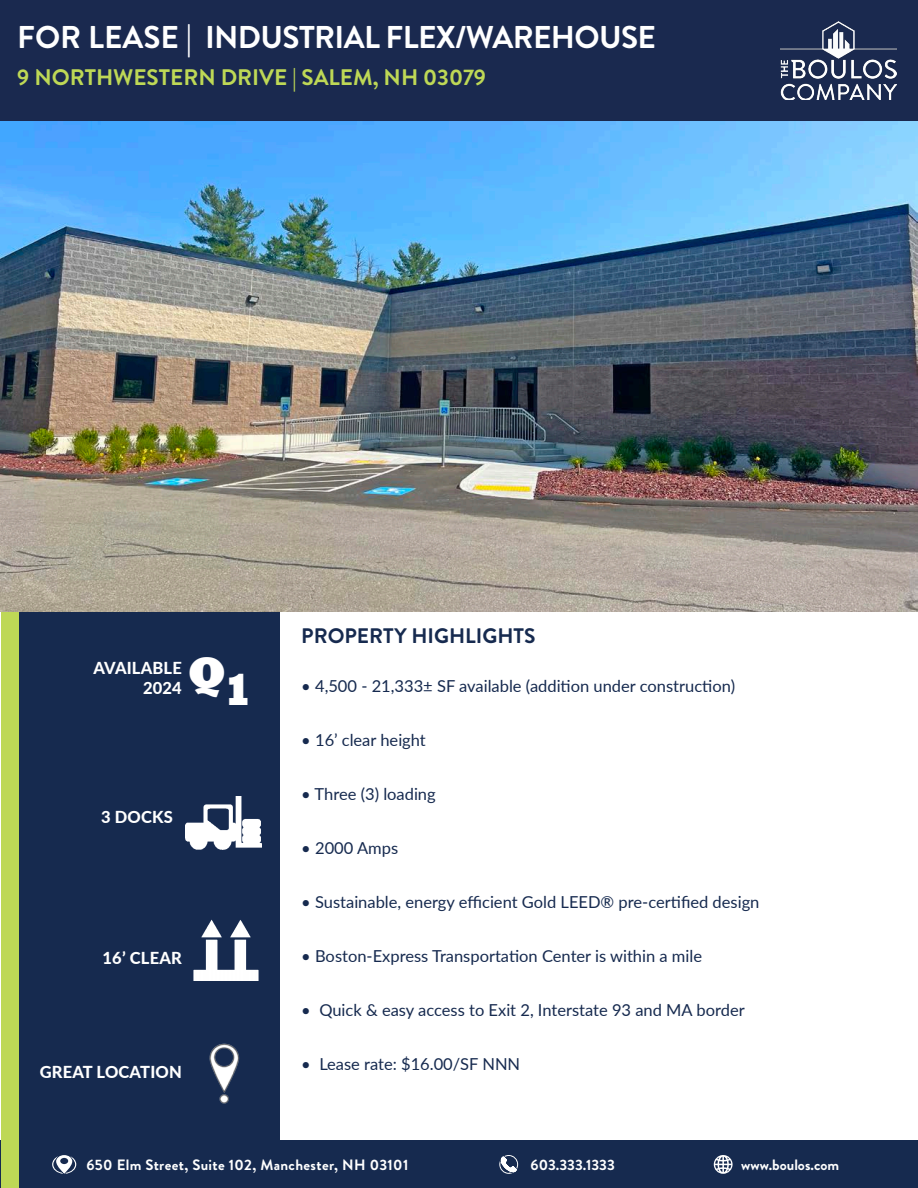
<style>
.page{position:relative;width:918px;height:1188px;background:#fff}
.page>*{position:absolute;margin:0;border:0;box-sizing:border-box;transform-origin:0 0}
.t1{font:800 45px "Rockwell";color:#fff}
.t2{font:700 31.5px "Brandon Grotesque";letter-spacing:-.02em;color:#fff}
.t3{font:700 22.5px "Brandon Grotesque";color:#bed856}
.t4{font:700 21px "Brandon Grotesque";color:#162a4f}
.Green_Bullets{font:16.5px "Lato";color:#162a4f}
.t5{font:800 16.5px "Lato";letter-spacing:.01em;color:#fff}
.t6{font:700 15px "Brandon Grotesque";letter-spacing:.02em;color:#fff}
.t7{font:700 15px "Brandon Grotesque";color:#fff}
</style>
<div class="page">
<div style="left:0;top:0;width:918px;height:124px;background:#1a294f"></div>
<img style="left:780px;top:22px;width:116px;height:78px">
<div style="left:0;top:1141px;width:918px;height:47px;background:#162a4f"></div>
<svg style="left:499px;top:1155px;width:19px;height:19px"></svg>
<svg style="left:714px;top:1155px;width:19px;height:19px"></svg>
<svg style="left:52px;top:1155px;width:24px;height:19px"></svg>
<div style="left:5px;top:611px;width:275px;height:534px;background:#162a4f"></div>
<img style="left:193px;top:919px;width:66px;height:62px">
<img style="left:209px;top:1043px;width:31px;height:61px">
<img style="left:186px;top:796px;width:75px;height:54px">
<div style="left:1px;top:611px;width:17px;height:577px;background:#bed856"></div>
<img style="left:0;top:122px;width:918px;height:489px">
<p class="t2" style="left:17px;top:15px;width:640px">FOR LEASE | INDUSTRIAL FLEX/WAREHOUSE</p>
<p class="t3" style="left:17px;top:62px;width:470px">9 NORTHWESTERN DRIVE | SALEM, NH 03079</p>
<p class="t5" style="left:94px;top:656px;width:90px">AVAILABLE</p>
<p class="t5" style="left:143px;top:676px;width:40px">2024</p>
<p class="t1" style="left:187px;top:647px;width:40px">Q</p>
<p class="t1" style="left:222px;top:664px;width:32px">1</p>
<p class="t5" style="left:101px;top:805px;width:73px">3 DOCKS</p>
<p class="t5" style="left:103px;top:946px;width:81px">16’ CLEAR</p>
<p class="t5" style="left:40px;top:1060px;width:144px">GREAT LOCATION</p>
<p class="t4" style="left:301px;top:621px;width:236px">PROPERTY HIGHLIGHTS</p>
<p class="Green_Bullets" style="left:301px;top:674px;width:435px">• 4,500 - 21,333± SF available (addition under construction)</p>
<p class="Green_Bullets" style="left:301px;top:728px;width:126px">• 16’ clear height</p>
<p class="Green_Bullets" style="left:301px;top:782px;width:136px">• Three (3) loading</p>
<p class="Green_Bullets" style="left:301px;top:836px;width:98px">• 2000 Amps</p>
<p class="Green_Bullets" style="left:301px;top:890px;width:460px">• Sustainable, energy efficient Gold LEED® pre-certified design</p>
<p class="Green_Bullets" style="left:301px;top:944px;width:402px">• Boston-Express Transportation Center is within a mile</p>
<p class="Green_Bullets" style="left:301px;top:998px;width:445px">• Quick &amp; easy access to Exit 2, Interstate 93 and MA border</p>
<p class="Green_Bullets" style="left:301px;top:1052px;width:220px">• Lease rate: $16.00/SF NNN</p>
<p class="t6" style="left:87px;top:1154px;width:323px">650 Elm Street, Suite 102, Manchester, NH 03101</p>
<p class="t7" style="left:531px;top:1154px;width:86px">603.333.1333</p>
<p class="t7" style="left:741px;top:1154px;width:99px">www.boulos.com</p>
</div>
